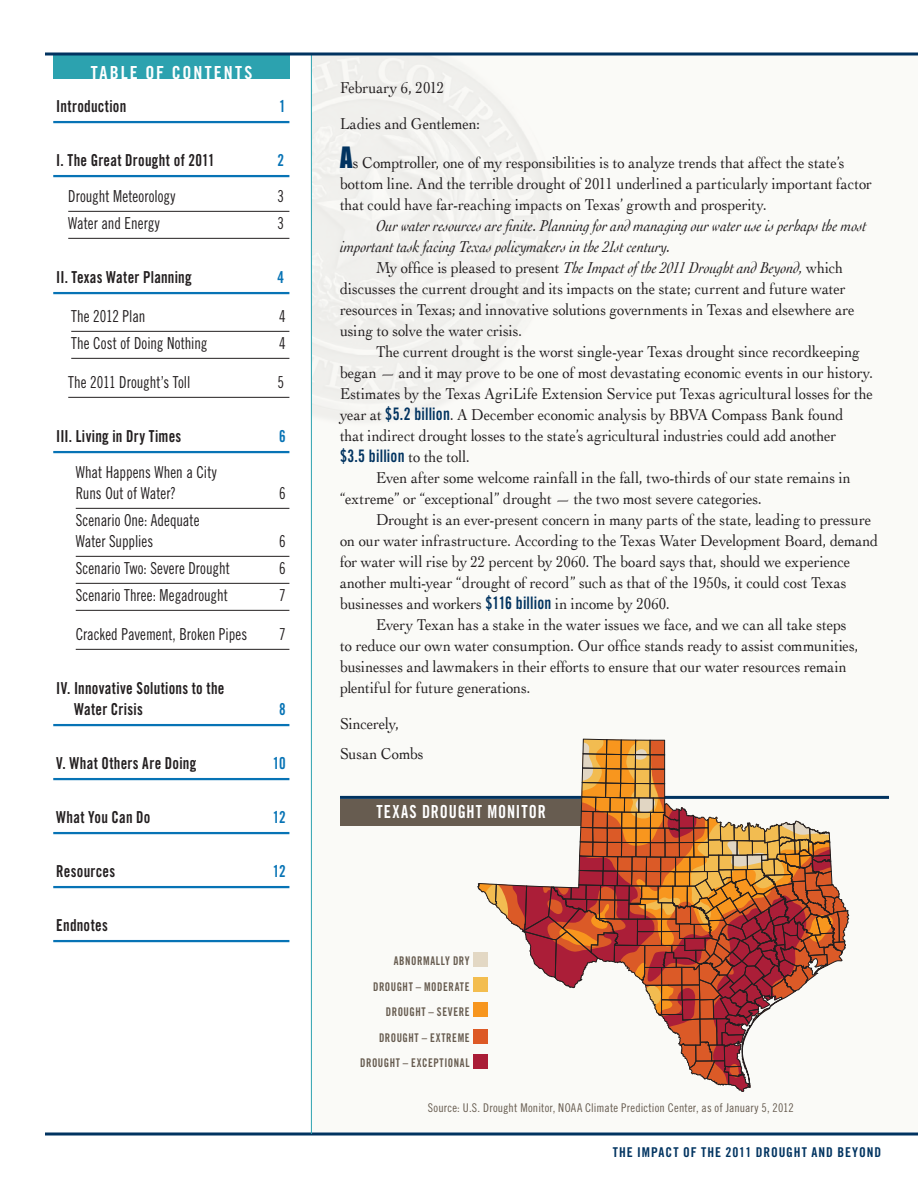
<style>
.page{position:relative;width:918px;height:1188px;background:#fff}
.page>*{position:absolute;margin:0;border:0;box-sizing:border-box;transform-origin:0 0}
.subhead{font:18px "Trade Gothic LT Std Bd Cn 20";letter-spacing:.055em;color:#fff;scale:.9 1}
.subhead-2{font:18px "Trade Gothic LT Std Bd Cn 20";letter-spacing:.115em;color:#fff}
.body_copy{font:17.25px "Trade Gothic LT Std Bd Cn 20";letter-spacing:.01em;color:#013360;scale:.9 1}
.body_copy-2{font:16.5px/21px "Cochin";letter-spacing:-.005em;color:#231f20;scale:.9 1}
.body_copy-3{font:16.5px/21px "Trade Gothic LT Std Cn 18";color:#231f20;scale:.9 1}
.body_copy-4{font:16.5px/21px "Trade Gothic LT Std Bd Cn 20";letter-spacing:.02em;color:#231f20;scale:.9 1}
.body_copy-5{font:italic 16.5px/21px "Cochin";letter-spacing:-.005em;color:#231f20;scale:.9 1}
.body_copy-6{font:16.5px "Trade Gothic LT Std Bd Cn 20";color:#0773b5;scale:.9 1}
.footer_left{font:13.5px "Trade Gothic LT Std Bd Cn 20";letter-spacing:.07em;color:#013360}
.resource_name{font:12px "Trade Gothic LT Std Bd Cn 20";letter-spacing:.05em;color:#675c50;scale:.9 1}
.sidebar_source{font:12px "Trade Gothic LT Std Cn 18";letter-spacing:.015em;color:#675c50}
.s1{font-family:"Impact";font-size:27px;color:#013360}
.s2{font-style:italic}
.s3{font-family:"Trade Gothic LT Std Bd Cn 20";font-size:17.25px;color:#013360}
.s4{font-family:"Cochin";font-size:16.5px;color:#231f20}
.s5{font-family:"Trade Gothic Bold Cond Twenty";font-size:17.25px;color:#013360}
</style>
<div class="page">
<svg style="left:45px;top:1132px;width:873px;height:4px;background:#3f6587"></svg>
<div style="left:53px;top:56px;width:237px;height:23px;background:#2ca2af"></div>
<div style="left:311px;top:56px;width:607px;height:1076px;background:#fafaf7"></div>
<hr style="left:53px;top:121px;width:236px;height:2px;background:#0773b5">
<hr style="left:53px;top:175px;width:236px;height:2px;background:#0773b5">
<hr style="left:68px;top:211px;width:221px;height:1px;background:#231f20">
<hr style="left:68px;top:238px;width:221px;height:1px;background:#231f20">
<hr style="left:53px;top:292px;width:236px;height:2px;background:#0773b5">
<hr style="left:71px;top:331px;width:218px;height:1px;background:#231f20">
<hr style="left:71px;top:358px;width:218px;height:1px;background:#231f20">
<hr style="left:68px;top:397px;width:221px;height:1px;background:#231f20">
<hr style="left:53px;top:451px;width:236px;height:2px;background:#0773b5">
<hr style="left:76px;top:508px;width:213px;height:1px;background:#231f20">
<hr style="left:76px;top:556px;width:213px;height:1px;background:#231f20">
<hr style="left:76px;top:583px;width:213px;height:1px;background:#231f20">
<hr style="left:76px;top:610px;width:213px;height:1px;background:#231f20">
<hr style="left:76px;top:649px;width:213px;height:1px;background:#231f20">
<hr style="left:53px;top:724px;width:236px;height:2px;background:#0773b5">
<hr style="left:53px;top:778px;width:236px;height:2px;background:#0773b5">
<hr style="left:53px;top:832px;width:236px;height:2px;background:#0773b5">
<hr style="left:53px;top:886px;width:236px;height:2px;background:#0773b5">
<hr style="left:53px;top:940px;width:236px;height:2px;background:#0773b5">
<hr style="left:311px;top:54px;width:1px;height:1080px;background:#2ca2af">
<svg style="left:45px;top:52px;width:873px;height:4px;background:#386183"></svg>
<div style="left:340px;top:799px;width:243px;height:27px;background:#675c50"></div>
<div style="left:474px;top:953px;width:14px;height:14px;background:#e3d8c4"></div>
<div style="left:474px;top:978px;width:14px;height:14px;background:#f3bd4f"></div>
<div style="left:474px;top:1029px;width:14px;height:14px;background:#dd5926"></div>
<div style="left:474px;top:1003px;width:14px;height:14px;background:#f7961e"></div>
<div style="left:474px;top:1054px;width:14px;height:14px;background:#aa1d37"></div>
<hr style="left:340px;top:796px;width:549px;height:3px;background:#013360">
<svg style="left:478px;top:739px;width:371px;height:353px"></svg>
<p class="subhead-2" style="left:91px;top:61px;width:163px">TABLE OF CONTENTS</p>
<p class="body_copy-4" style="left:56px;top:95px;width:79px">Introduction</p>
<p class="body_copy-6" style="left:279px;top:96px;width:9px">1</p>
<p class="body_copy-4" style="left:56px;top:149px;width:178px">I. The Great Drought of 2011</p>
<p class="body_copy-6" style="left:278px;top:150px;width:9px">2</p>
<p class="body_copy-3" style="left:68px;top:185px;width:121px">Drought Meteorology</p>
<p class="body_copy-3" style="left:278px;top:185px;width:9px">3</p>
<p class="body_copy-3" style="left:68px;top:212px;width:103px">Water and Energy</p>
<p class="body_copy-3" style="left:278px;top:212px;width:9px">3</p>
<p class="body_copy-4" style="left:56px;top:266px;width:152px">II. Texas Water Planning</p>
<p class="body_copy-6" style="left:278px;top:267px;width:9px">4</p>
<p class="body_copy-3" style="left:71px;top:305px;width:84px">The 2012 Plan</p>
<p class="body_copy-3" style="left:279px;top:305px;width:9px">4</p>
<p class="body_copy-3" style="left:71px;top:332px;width:153px">The Cost of Doing Nothing</p>
<p class="body_copy-3" style="left:279px;top:332px;width:9px">4</p>
<p class="body_copy-3" style="left:68px;top:371px;width:137px">The 2011 Drought’s Toll</p>
<p class="body_copy-3" style="left:278px;top:371px;width:9px">5</p>
<p class="body_copy-4" style="left:56px;top:425px;width:141px">III. Living in Dry Times</p>
<p class="body_copy-6" style="left:279px;top:426px;width:9px">6</p>
<p class="body_copy-3" style="left:76px;top:461px;width:158px">What Happens When a City<br>Runs Out of Water?</p>
<p class="body_copy-3" style="left:279px;top:482px;width:9px">6</p>
<p class="body_copy-3" style="left:76px;top:509px;width:139px">Scenario One: Adequate<br>Water Supplies</p>
<p class="body_copy-3" style="left:279px;top:530px;width:9px">6</p>
<p class="body_copy-3" style="left:76px;top:557px;width:173px">Scenario Two: Severe Drought</p>
<p class="body_copy-3" style="left:279px;top:557px;width:9px">6</p>
<p class="body_copy-3" style="left:76px;top:584px;width:171px">Scenario Three: Megadrought</p>
<p class="body_copy-3" style="left:279px;top:584px;width:9px">7</p>
<p class="body_copy-3" style="left:76px;top:623px;width:192px">Cracked Pavement, Broken Pipes</p>
<p class="body_copy-3" style="left:279px;top:623px;width:9px">7</p>
<p class="body_copy-4" style="left:74px;top:677px;width:169px;text-indent:-18px">IV. Innovative Solutions to the<br>Water Crisis</p>
<p class="body_copy-6" style="left:279px;top:699px;width:9px">8</p>
<p class="body_copy-4" style="left:56px;top:752px;width:157px">V. What Others Are Doing</p>
<p class="body_copy-6" style="left:273px;top:753px;width:16px">10</p>
<p class="body_copy-4" style="left:56px;top:806px;width:106px">What You Can Do</p>
<p class="body_copy-6" style="left:273px;top:807px;width:16px">12</p>
<p class="body_copy-4" style="left:56px;top:860px;width:67px">Resources</p>
<p class="body_copy-6" style="left:273px;top:861px;width:16px">12</p>
<p class="body_copy-4" style="left:56px;top:914px;width:59px">Endnotes</p>
<p class="body_copy-2" style="left:340px;top:77px;width:117px">February 6, 2012</p>
<p class="body_copy-2" style="left:340px;top:113px;width:157px">Ladies and Gentlemen:</p>
<p class="body_copy-2" style="left:340px;top:152px;width:593px"><span class="s1">A</span>s Comptroller, one of my responsibilities is to analyze trends that affect the state’s bottom line. And the terrible drought of 2011 underlined a particularly important factor that could have far-reaching impacts on Texas’ growth and prosperity.</p>
<p class="body_copy-5" style="left:340px;top:215px;width:587px;text-indent:36px">Our water resources are finite. Planning for and managing our water use is perhaps the most important task facing Texas policymakers in the 21st century.</p>
<p class="body_copy-2" style="left:340px;top:257px;width:573px;text-indent:36px">My office is pleased to present <span class="s2">The Impact of the 2011 Drought and Beyond,</span> which discusses the current drought and its impacts on the state; current and future water resources in Texas; and innovative solutions governments in Texas and elsewhere are using to solve the water crisis.</p>
<p class="body_copy-2" style="left:340px;top:341px;width:594px;text-indent:36px">The current drought is the worst single-year Texas drought since recordkeeping began — and it may prove to be one of most devastating economic events in our history.<br>Estimates by the Texas AgriLife Extension Service put Texas agricultural losses for the year at <span class="s3">$5.2 billion</span>. A December economic analysis by BBVA Compass Bank found<br>that indirect drought losses to the state’s agricultural industries could add another</p>
<p class="body_copy" style="left:340px;top:446px;width:146px">$3.5 billion <span class="s4">to the toll.</span></p>
<p class="body_copy-2" style="left:340px;top:467px;width:569px;text-indent:36px">Even after some welcome rainfall in the fall, two-thirds of our state remains in “extreme” or “exceptional” drought — the two most severe categories.</p>
<p class="body_copy-2" style="left:340px;top:509px;width:600px;text-indent:36px">Drought is an ever-present concern in many parts of the state, leading to pressure on our water infrastructure. According to the Texas Water Development Board, demand for water will rise by 22 percent by 2060. The board says that, should we experience another multi-year “drought of record” such as that of the 1950s, it could cost Texas businesses and workers <span class="s5">$116 billion</span> in income by 2060.</p>
<p class="body_copy-2" style="left:340px;top:614px;width:578px;text-indent:36px">Every Texan has a stake in the water issues we face, and we can all take steps to reduce our own water consumption. Our office stands ready to assist communities, businesses and lawmakers in their efforts to ensure that our water resources remain plentiful for future generations.</p>
<p class="body_copy-2" style="left:340px;top:713px;width:67px">Sincerely,</p>
<p class="body_copy-2" style="left:340px;top:743px;width:95px">Susan Combs</p>
<p class="subhead" style="left:376px;top:801px;width:190px">TEXAS DROUGHT MONITOR</p>
<p class="resource_name" style="left:394px;top:954px;width:86px">ABNORMALLY DRY</p>
<p class="resource_name" style="left:373px;top:979px;width:109px">DROUGHT – MODERATE</p>
<p class="resource_name" style="left:386px;top:1005px;width:95px">DROUGHT – SEVERE</p>
<p class="resource_name" style="left:379px;top:1030px;width:102px">DROUGHT – EXTREME</p>
<p class="resource_name" style="left:360px;top:1056px;width:123px">DROUGHT – EXCEPTIONAL</p>
<p class="sidebar_source" style="left:428px;top:1101px;width:368px">Source: U.S. Drought Monitor, NOAA Climate Prediction Center, as of January 5, 2012</p>
<p class="footer_left" style="left:613px;top:1144px;width:270px">THE IMPACT OF THE 2011 DROUGHT AND BEYOND</p>
</div>
